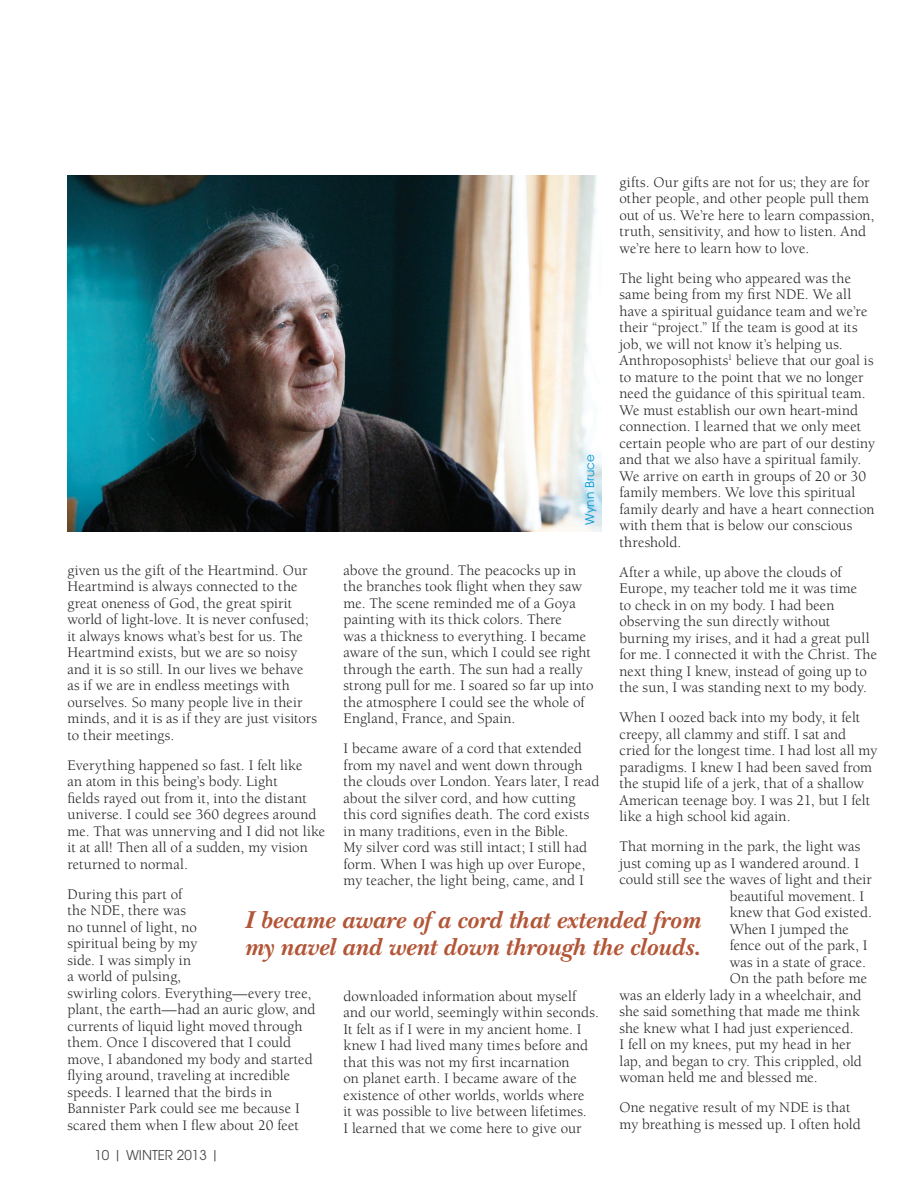
<style>
.page{position:relative;width:918px;height:1188px;background:#fff}
.page>*{position:absolute;margin:0;border:0;box-sizing:border-box;transform-origin:0 0}
.t1{font:italic 700 25.5px/27px "New Baskerville";letter-spacing:.005em;color:#b35537}
.t2{font:15px/16.5px "Berkeley";letter-spacing:.005em;color:#231f20}
.t3{font:13.5px "Avant Garde";color:#4d4b4b}
.t4{font:12px "Avant Garde";letter-spacing:.02em;color:#0095d2}
</style>
<div class="page">
<img style="left:68px;top:176px;width:533px;height:355px">
<p class="t2" style="left:620px;top:174px;width:256px">gifts. Our gifts are not for us; they are for other people, and other people pull them out of us. We’re here to learn compassion, truth, sensitivity, and how to listen. And we’re here to learn how to love.</p>
<p class="t2" style="left:619px;top:270px;width:257px">The light being who appeared was the same being from my first NDE. We all have a spiritual guidance team and we’re their “project.” If the team is good at its job, we will not know it’s helping us.<br>Anthroposophists<sup>1</sup> believe that our goal is to mature to the point that we no longer need the guidance of this spiritual team.<br>We must establish our own heart-mind connection. I learned that we only meet certain people who are part of our destiny and that we also have a spiritual family.<br>We arrive on earth in groups of 20 or 30 family members. We love this spiritual family dearly and have a heart connection with them that is below our conscious threshold.</p>
<p class="t2" style="left:619px;top:564px;width:259px">After a while, up above the clouds of Europe, my teacher told me it was time<br>to check in on my body. I had been observing the sun directly without burning my irises, and it had a great pull for me. I connected it with the Christ. The next thing I knew, instead of going up to the sun, I was standing next to my body.</p>
<p class="t2" style="left:619px;top:710px;width:259px">When I oozed back into my body, it felt creepy, all clammy and stiff. I sat and cried for the longest time. I had lost all my paradigms. I knew I had been saved from the stupid life of a jerk, that of a shallow American teenage boy. I was 21, but I felt like a high school kid again.</p>
<p class="t2" style="left:619px;top:839px;width:242px">That morning in the park, the light was</p>
<p class="t2" style="left:619px;top:855px;width:241px">just coming up as I wandered around. I</p>
<p class="t2" style="left:619px;top:872px;width:254px">could still see the waves of light and their</p>
<p class="t2" style="left:730px;top:888px;width:136px">beautiful movement. I</p>
<p class="t2" style="left:730px;top:905px;width:144px">knew that God existed.</p>
<p class="t2" style="left:730px;top:921px;width:121px">When I jumped the</p>
<p class="t2" style="left:730px;top:938px;width:139px">fence out of the park, I</p>
<p class="t2" style="left:730px;top:954px;width:138px">was in a state of grace.</p>
<p class="t2" style="left:730px;top:971px;width:139px">On the path before me</p>
<p class="t2" style="left:619px;top:987px;width:244px">was an elderly lady in a wheelchair, and</p>
<p class="t2" style="left:619px;top:1004px;width:242px">she said something that made me think</p>
<p class="t2" style="left:619px;top:1020px;width:236px">she knew what I had just experienced.</p>
<p class="t2" style="left:619px;top:1037px;width:233px">I fell on my knees, put my head in her</p>
<p class="t2" style="left:619px;top:1053px;width:244px">lap, and began to cry. This crippled, old</p>
<p class="t2" style="left:619px;top:1070px;width:200px">woman held me and blessed me.</p>
<p class="t2" style="left:619px;top:1100px;width:243px">One negative result of my NDE is that my breathing is messed up. I often hold</p>
<p class="t4" style="left:583px;top:525px;width:73px;rotate:-90deg">Wynn Bruce</p>
<p class="t2" style="left:67px;top:562px;width:251px">given us the gift of the Heartmind. Our Heartmind is always connected to the great oneness of God, the great spirit world of light-love. It is never confused; it always knows what’s best for us. The Heartmind exists, but we are so noisy and it is so still. In our lives we behave as if we are in endless meetings with ourselves. So many people live in their minds, and it is as if they are just visitors to their meetings.</p>
<p class="t2" style="left:67px;top:757px;width:259px">Everything happened so fast. I felt like<br>an atom in this being’s body. Light<br>fields rayed out from it, into the distant universe. I could see 360 degrees around me. That was unnerving and I did not like it at all! Then all of a sudden, my vision returned to normal.</p>
<p class="t2" style="left:67px;top:886px;width:250px">During this part of<br>the NDE, there was<br>no tunnel of light, no<br>spiritual being by my<br>side. I was simply in<br>a world of pulsing,<br>swirling colors. Everything—every tree, plant, the earth—had an auric glow, and currents of liquid light moved through them. Once I discovered that I could move, I abandoned my body and started flying around, traveling at incredible speeds. I learned that the birds in<br>Bannister Park could see me because I scared them when I flew about 20 feet</p>
<p class="t2" style="left:344px;top:562px;width:252px">above the ground. The peacocks up in the branches took flight when they saw me. The scene reminded me of a Goya painting with its thick colors. There<br>was a thickness to everything. I became aware of the sun, which I could see right through the earth. The sun had a really strong pull for me. I soared so far up into the atmosphere I could see the whole of England, France, and Spain.</p>
<p class="t2" style="left:344px;top:741px;width:257px">I became aware of a cord that extended from my navel and went down through the clouds over London. Years later, I read about the silver cord, and how cutting this cord signifies death. The cord exists in many traditions, even in the Bible.<br>My silver cord was still intact; I still had form. When I was high up over Europe, my teacher, the light being, came, and I</p>
<h1 class="t1" style="left:244px;top:906px;width:458px">I became aware of a cord that extended from my navel and went down through the clouds.</h1>
<p class="t2" style="left:344px;top:988px;width:257px">downloaded information about myself and our world, seemingly within seconds.<br>It felt as if I were in my ancient home. I knew I had lived many times before and that this was not my first incarnation<br>on planet earth. I became aware of the existence of other worlds, worlds where<br>it was possible to live between lifetimes.<br>I learned that we come here to give our</p>
<p class="t3" style="left:94px;top:1147px;width:127px">10 | WINTER 2013 |</p>
</div>
